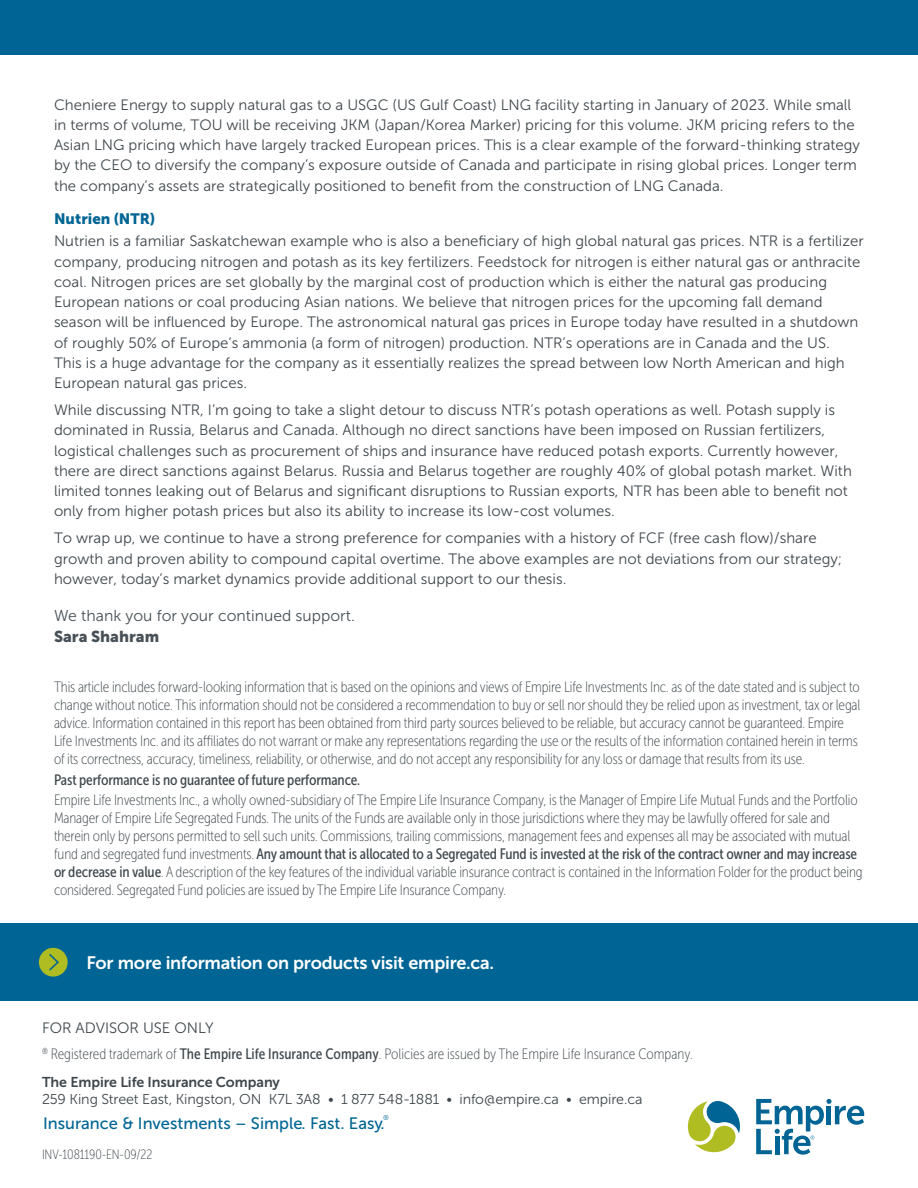
<style>
.page{position:relative;width:918px;height:1188px;background:#fff}
.page>*{position:absolute;margin:0;border:0;box-sizing:border-box;transform-origin:0 0}
.EL_Heading_7_-_11_pt{font:18px "Museo Sans 700";letter-spacing:-.015em;color:#fff}
.EL_Heading_7_-_11_pt-2{font:16.5px "Museo Sans 500";color:#006594}
.EL_Body_Text_-_10_pt{font:15.75px "Museo Sans 300";color:#485157}
.EL_Body_Text_-_10_pt-2{font:15.75px "Museo Sans 900";color:#485157}
.New_Brand_-_Body_Text_-_10_14pt{font:15px/20.2px "Museo Sans 300";color:#3f474c}
.EL_Footnote_Legal{font:15px/18px "Museo Sans Cond 100";letter-spacing:-.01em;color:#3f474c}
.EL_Footnote_Legal-2{font:15px "Museo Sans Cond 500";letter-spacing:-.01em;color:#3f474c}
.EL_Heading_7_-_11_pt-3{font:15px "Museo Sans 300";color:#3f474c}
.Heading_3{font:15px "Museo Sans 900";letter-spacing:.005em;color:#006594}
.EL_Tagline{font:14.25px "Museo Sans 300";letter-spacing:-.005em;color:#3f474c}
.EL_Tagline-2{font:14.25px "Museo Sans 700";letter-spacing:-.005em;color:#3f474c}
.EL_Footnote_Legal-3{font:13.5px "Museo Sans Cond 100";letter-spacing:-.01em;color:#3f474c}
.EL_Heading_7_-_11_pt-4{font:7.05px "Museo Sans 300";color:#006594}
.s1{font-family:"Museo Sans Cond 500"}
</style>
<div class="page">
<div style="left:0;top:0;width:918px;height:54px;background:#006594"></div>
<div style="left:0;top:923px;width:918px;height:78px;background:#006594"></div>
<div style="left:39px;top:948px;width:29px;height:29px;background:#afbc22;border-radius:50%"></div>
<svg style="left:49px;top:954px;width:10px;height:17px"></svg>
<svg style="left:688px;top:1101px;width:52px;height:52px"></svg>
<svg style="left:756px;top:1099px;width:108px;height:56px"></svg>
<p class="New_Brand_-_Body_Text_-_10_14pt" style="left:54px;top:94px;width:808px">Cheniere Energy to supply natural gas to a USGC (US Gulf Coast) LNG facility starting in January of 2023. While small in terms of volume, TOU will be receiving JKM (Japan/Korea Marker) pricing for this volume. JKM pricing refers to the Asian LNG pricing which have largely tracked European prices. This is a clear example of the forward-thinking strategy by the CEO to diversify the company’s exposure outside of Canada and participate in rising global prices. Longer term the company’s assets are strategically positioned to benefit from the construction of LNG Canada.</p>
<h3 class="Heading_3" style="left:54px;top:210px;width:103px">Nutrien (NTR)</h3>
<p class="New_Brand_-_Body_Text_-_10_14pt" style="left:54px;top:231px;width:811px">Nutrien is a familiar Saskatchewan example who is also a beneficiary of high global natural gas prices. NTR is a fertilizer company, producing nitrogen and potash as its key fertilizers. Feedstock for nitrogen is either natural gas or anthracite coal. Nitrogen prices are set globally by the marginal cost of production which is either the natural gas producing European nations or coal producing Asian nations. We believe that nitrogen prices for the upcoming fall demand season will be influenced by Europe. The astronomical natural gas prices in Europe today have resulted in a shutdown of roughly 50% of Europe’s ammonia (a form of nitrogen) production. NTR’s operations are in Canada and the US.<br>This is a huge advantage for the company as it essentially realizes the spread between low North American and high European natural gas prices.</p>
<p class="New_Brand_-_Body_Text_-_10_14pt" style="left:54px;top:400px;width:799px">While discussing NTR, I’m going to take a slight detour to discuss NTR’s potash operations as well. Potash supply is dominated in Russia, Belarus and Canada. Although no direct sanctions have been imposed on Russian fertilizers, logistical challenges such as procurement of ships and insurance have reduced potash exports. Currently however, there are direct sanctions against Belarus. Russia and Belarus together are roughly 40% of global potash market. With limited tonnes leaking out of Belarus and significant disruptions to Russian exports, NTR has been able to benefit not only from higher potash prices but also its ability to increase its low-cost volumes.</p>
<p class="New_Brand_-_Body_Text_-_10_14pt" style="left:54px;top:528px;width:790px">To wrap up, we continue to have a strong preference for companies with a history of FCF (free cash flow)/share growth and proven ability to compound capital overtime. The above examples are not deviations from our strategy; however, today’s market dynamics provide additional support to our thesis.</p>
<p class="EL_Body_Text_-_10_pt" style="left:54px;top:607px;width:302px">We thank you for your continued support.</p>
<p class="EL_Body_Text_-_10_pt-2" style="left:54px;top:627px;width:107px">Sara Shahram</p>
<p class="EL_Footnote_Legal" style="left:54px;top:678px;width:808px">This article includes forward-looking information that is based on the opinions and views of Empire Life Investments Inc. as of the date stated and is subject to change without notice. This information should not be considered a recommendation to buy or sell nor should they be relied upon as investment, tax or legal advice. Information contained in this report has been obtained from third party sources believed to be reliable, but accuracy cannot be guaranteed. Empire Life Investments Inc. and its affiliates do not warrant or make any representations regarding the use or the results of the information contained herein in terms of its correctness, accuracy, timeliness, reliability, or otherwise, and do not accept any responsibility for any loss or damage that results from its use.</p>
<p class="EL_Footnote_Legal-2" style="left:54px;top:771px;width:308px">Past performance is no guarantee of future performance.</p>
<p class="EL_Footnote_Legal" style="left:54px;top:791px;width:810px">Empire Life Investments Inc., a wholly owned-subsidiary of The Empire Life Insurance Company, is the Manager of Empire Life Mutual Funds and the Portfolio Manager of Empire Life Segregated Funds. The units of the Funds are available only in those jurisdictions where they may be lawfully offered for sale and therein only by persons permitted to sell such units. Commissions, trailing commissions, management fees and expenses all may be associated with mutual fund and segregated fund investments. <span class="s1">Any amount that is allocated to a Segregated Fund is invested at the risk of the contract owner and may increase or decrease in value</span>. A description of the key features of the individual variable insurance contract is contained in the Information Folder for the product being considered. Segregated Fund policies are issued by The Empire Life Insurance Company.</p>
<p class="EL_Heading_7_-_11_pt" style="left:87px;top:953px;width:409px">For more information on products visit empire.ca.</p>
<p class="EL_Heading_7_-_11_pt-3" style="left:42px;top:1019px;width:173px">FOR ADVISOR USE ONLY</p>
<p class="EL_Footnote_Legal" style="left:42px;top:1045px;width:652px"><sup>®</sup> Registered trademark of <span class="s1">The Empire Life Insurance Company</span>. Policies are issued by The Empire Life Insurance Company.</p>
<p class="EL_Tagline-2" style="left:42px;top:1074px;width:240px">The Empire Life Insurance Company</p>
<p class="EL_Tagline" style="left:42px;top:1092px;width:602px">259 King Street East, Kingston, ON K7L 3A8 • 1 877 548-1881 • info@empire.ca • empire.ca</p>
<p class="EL_Heading_7_-_11_pt-2" style="left:43px;top:1114px;width:343px">Insurance &amp; Investments – Simple. Fast. Easy.</p>
<p class="EL_Heading_7_-_11_pt-4" style="left:383px;top:1114px;width:7px">®</p>
<p class="EL_Footnote_Legal-3" style="left:42px;top:1147px;width:112px">INV-1081190-EN-09/22</p>
</div>
